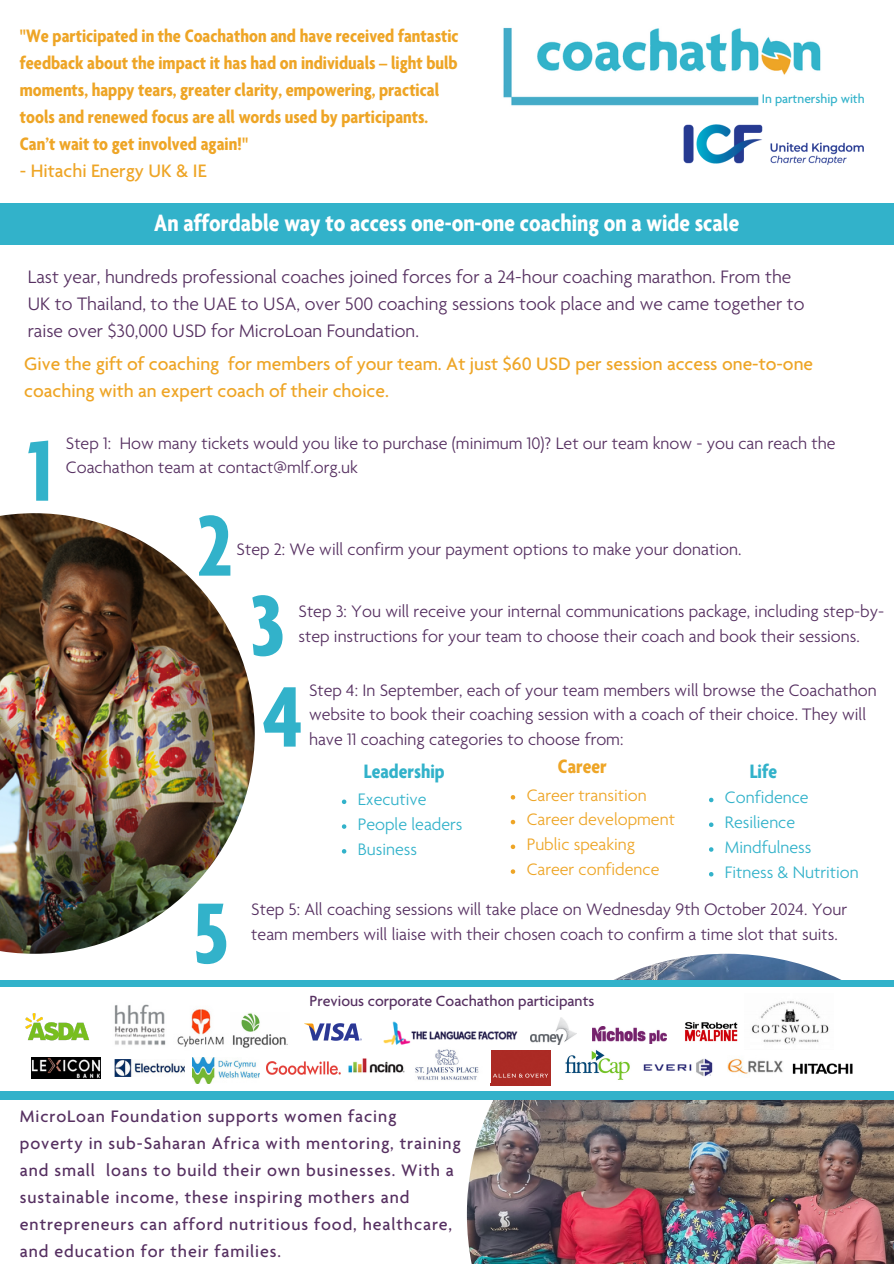
<style>
.page{position:relative;width:894px;height:1264px;background:#fff}
.page>*{position:absolute;margin:0;border:0;box-sizing:border-box;transform-origin:0 0}
.t1{font:700 condensed 93px "Agenda";color:#32b2ca}
.t2{font:700 condensed 25.5px "Agenda";color:#fff}
.t3{font:700 condensed 21px "Agenda";color:#32b2ca}
.t4{font:700 condensed 21px "Agenda";color:#eea526}
.t5{font:700 condensed 19.5px/27px "Agenda";color:#eea526}
.t6{font:300 19.5px/27px "Agenda";color:#563061}
.t7{font:500 19.5px/27px "Agenda";color:#eea526}
.t8{font:300 18px/24.8px "Agenda";color:#563061}
.t9{font:500 18px/27px "Agenda";letter-spacing:.05em;color:#563061}
.t10{font:300 18px "Agenda";color:#32b2ca}
.t11{font:300 18px "Agenda";color:#eea526}
.t12{font:500 15.9px "Agenda";color:#563061}
.t13{font:500 13.5px "Agenda";color:#32b2ca}
</style>
<div class="page">
<img style="left:467px;top:953px;width:426px;height:310px">
<div style="left:0;top:979px;width:893px;height:30px;background:#32b2ca"></div>
<div style="left:0;top:1070px;width:893px;height:29px;background:#32b2ca"></div>
<div style="left:0;top:203px;width:893px;height:41px;background:#32b2ca"></div>
<div style="left:0;top:986px;width:893px;height:104px;background:#fff"></div>
<img style="left:792px;top:1063px;width:61px;height:11px">
<img style="left:565px;top:1050px;width:65px;height:30px">
<img style="left:114px;top:1059px;width:70px;height:17px">
<img style="left:751px;top:1001px;width:78px;height:43px">
<img style="left:490px;top:1050px;width:60px;height:35px">
<img style="left:267px;top:1061px;width:73px;height:13px">
<img style="left:304px;top:1023px;width:58px;height:18px">
<img style="left:383px;top:1021px;width:135px;height:24px">
<img style="left:685px;top:1022px;width:53px;height:20px">
<img style="left:232px;top:1013px;width:56px;height:35px">
<img style="left:25px;top:1013px;width:64px;height:27px">
<img style="left:727px;top:1058px;width:56px;height:16px">
<img style="left:643px;top:1058px;width:70px;height:19px">
<img style="left:592px;top:1026px;width:74px;height:17px">
<img style="left:31px;top:1057px;width:70px;height:21px">
<img style="left:348px;top:1058px;width:57px;height:15px">
<img style="left:415px;top:1049px;width:64px;height:31px">
<img style="left:114px;top:1004px;width:52px;height:41px">
<img style="left:530px;top:1017px;width:46px;height:27px">
<img style="left:192px;top:1057px;width:68px;height:26px">
<img style="left:177px;top:1009px;width:47px;height:38px">
<img style="left:503px;top:27px;width:318px;height:79px">
<img style="left:0;top:513px;width:255px;height:440px">
<img style="left:683px;top:124px;width:181px;height:41px">
<svg style="left:342px;top:799px;width:4px;height:5px"></svg>
<svg style="left:342px;top:824px;width:4px;height:4px"></svg>
<svg style="left:342px;top:849px;width:4px;height:4px"></svg>
<svg style="left:510px;top:795px;width:5px;height:4px"></svg>
<svg style="left:510px;top:819px;width:5px;height:5px"></svg>
<svg style="left:510px;top:844px;width:5px;height:5px"></svg>
<svg style="left:510px;top:869px;width:5px;height:4px"></svg>
<svg style="left:709px;top:797px;width:4px;height:5px"></svg>
<svg style="left:709px;top:822px;width:4px;height:5px"></svg>
<svg style="left:709px;top:847px;width:4px;height:4px"></svg>
<svg style="left:709px;top:872px;width:4px;height:4px"></svg>
<h5 class="t5" style="left:20px;top:25px;width:440px">"We participated in the Coachathon and have received fantastic feedback about the impact it has had on individuals – light bulb moments, happy tears, greater clarity, empowering, practical tools and renewed focus are all words used by participants.<br>Can’t wait to get involved again!"</h5>
<h5 class="t7" style="left:20px;top:160px;width:188px">- Hitachi Energy UK &amp; IE</h5>
<h6 class="t2" style="left:154px;top:213px;width:586px">An affordable way to access one-on-one coaching on a wide scale</h6>
<p class="t13" style="left:761px;top:94px;width:104px">In partnership with</p>
<p class="t6" style="left:28px;top:265px;width:778px">Last year, hundreds professional coaches joined forces for a 24-hour coaching marathon. From the<br>UK to Thailand, to the UAE to USA, over 500 coaching sessions took place and we came together to raise over $30,000 USD for MicroLoan Foundation.</p>
<p class="t7" style="left:24px;top:353px;width:790px">Give the gift of coaching for members of your team. At just $60 USD per session access one-to-one coaching with an expert coach of their choice.</p>
<p class="t1" style="left:28px;top:434px;width:26px">1</p>
<p class="t8" style="left:66px;top:432px;width:771px">Step 1: How many tickets would you like to purchase (minimum 10)? Let our team know - you can reach the<br>Coachathon team at contact@mlf.org.uk</p>
<p class="t1" style="left:197px;top:509px;width:38px">2</p>
<p class="t8" style="left:298px;top:601px;width:587px">Step 3: You will receive your internal communications package, including step-by-</p>
<p class="t8" style="left:236px;top:539px;width:506px">Step 2: We will confirm your payment options to make your donation.</p>
<p class="t1" style="left:250px;top:589px;width:37px">3</p>
<p class="t8" style="left:298px;top:626px;width:562px">step instructions for your team to choose their coach and book their sessions.</p>
<p class="t1" style="left:192px;top:896px;width:38px">5</p>
<p class="t1" style="left:263px;top:680px;width:42px">4</p>
<p class="t8" style="left:309px;top:679px;width:569px">Step 4: In September, each of your team members will browse the Coachathon website to book their coaching session with a coach of their choice. They will</p>
<p class="t8" style="left:309px;top:729px;width:316px">have 11 coaching categories to choose from:</p>
<p class="t3" style="left:364px;top:762px;width:82px">Leadership</p>
<p class="t4" style="left:557px;top:758px;width:50px">Career</p>
<h4 class="t3" style="left:749px;top:762px;width:29px">Life</h4>
<p class="t10" style="left:358px;top:792px;width:70px">Executive</p>
<p class="t10" style="left:358px;top:817px;width:106px">People leaders</p>
<p class="t10" style="left:358px;top:841px;width:61px">Business</p>
<p class="t11" style="left:526px;top:787px;width:121px">Career transition</p>
<p class="t11" style="left:526px;top:812px;width:150px">Career development</p>
<p class="t11" style="left:526px;top:837px;width:110px">Public speaking</p>
<p class="t11" style="left:526px;top:862px;width:134px">Career confidence</p>
<p class="t10" style="left:724px;top:790px;width:85px">Confidence</p>
<p class="t10" style="left:724px;top:815px;width:72px">Resilience</p>
<p class="t10" style="left:724px;top:840px;width:88px">Mindfulness</p>
<p class="t10" style="left:724px;top:864px;width:135px">Fitness &amp; Nutrition</p>
<p class="t8" style="left:251px;top:898px;width:597px">Step 5: All coaching sessions will take place on Wednesday 9th October 2024. Your team members will liaise with their chosen coach to confirm a time slot that suits.</p>
<p class="t12" style="left:309px;top:994px;width:286px">Previous corporate Coachathon participants</p>
<p class="t9" style="left:20px;top:1104px;width:442px">MicroLoan Foundation supports women facing poverty in sub-Saharan Africa with mentoring, training and small loans to build their own businesses. With a sustainable income, these inspiring mothers and entrepreneurs can afford nutritious food, healthcare, and education for their families.</p>
</div>
